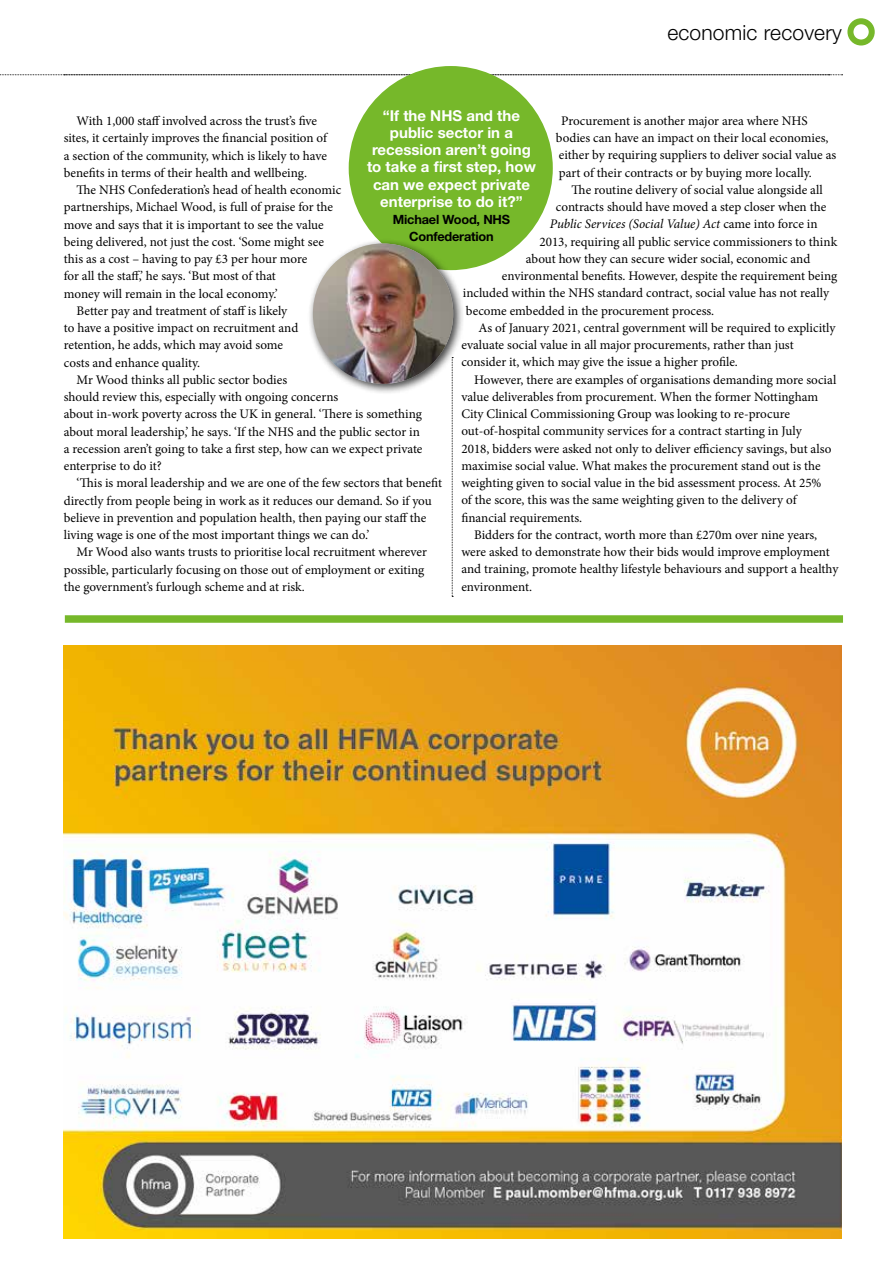
<style>
.page{position:relative;width:893px;height:1263px;background:#fff}
.page>*{position:absolute;margin:0;border:0;box-sizing:border-box;transform-origin:0 0}
.t1{font:300 21px "Helvetica Neue LT Pro";letter-spacing:.01em;color:#000}
.t2{font:700 15px/17.2px "Helvetica Neue LT Pro";color:#fff;text-align:center}
.t3{font:13.2px/17.2px "Minion Pro";color:#000}
.t4{font:italic 13.2px "Minion Pro";letter-spacing:-.005em;color:#000}
.t5{font:700 12.75px/17.2px "Helvetica Neue LT Pro";letter-spacing:-.015em;color:#000;text-align:center}
.s1{font-style:normal}
</style>
<div class="page">
<svg style="left:452px;top:395px;width:1px;height:202px"></svg>
<svg style="left:0;top:74px;width:843px;height:1px"></svg>
<div style="left:847px;top:18px;width:28px;height:28px;border:6px solid #76b82a;border-radius:50%"></div>
<img style="left:63px;top:645px;width:779px;height:594px">
<div style="left:65px;top:615px;width:778px;height:8px;background:#76b82a"></div>
<div style="left:349px;top:66px;width:204px;height:204px;background:#76b82a;border-radius:50%"></div>
<div style="left:308px;top:238px;width:156px;height:157px;background:#000;opacity:.75"></div>
<img style="left:313px;top:243px;width:140px;height:141px;border-radius:70px">
<h1 class="t1" style="left:667px;top:19px;width:176px">economic recovery</h1>
<p class="t2" style="left:367px;top:106px;width:170px">“If the NHS and the public sector in a recession aren’t going to take a first step, how can we expect private enterprise to do it?”</p>
<p class="t5" style="left:393px;top:211px;width:119px">Michael Wood, NHS<br>Confederation</p>
<p class="t3" style="left:556px;top:112px;width:282px;text-indent:5px">Procurement is another major area where NHS bodies can have an impact on their local economies, either by requiring suppliers to deliver social value as part of their contracts or by buying more locally.</p>
<p class="t3" style="left:572px;top:181px;width:253px">The routine delivery of social value alongside all</p>
<p class="t3" style="left:556px;top:198px;width:272px">contracts should have moved a step closer when the</p>
<p class="t4" style="left:550px;top:215px;width:269px">Public Services (Social Value) Act <span class="s1">came into force in</span></p>
<p class="t3" style="left:539px;top:233px;width:299px">2013, requiring all public service commissioners to think</p>
<p class="t3" style="left:526px;top:250px;width:286px">about how they can secure wider social, economic and</p>
<p class="t3" style="left:502px;top:267px;width:337px">environmental benefits. However, despite the requirement being</p>
<p class="t3" style="left:463px;top:285px;width:368px">included within the NHS standard contract, social value has not really</p>
<p class="t3" style="left:466px;top:302px;width:250px">become embedded in the procurement process.</p>
<p class="t3" style="left:479px;top:319px;width:358px">As of January 2021, central government will be required to explicitly</p>
<p class="t3" style="left:461px;top:336px;width:334px">evaluate social value in all major procurements, rather than just</p>
<p class="t3" style="left:461px;top:354px;width:278px">consider it, which may give the issue a higher profile.</p>
<p class="t3" style="left:474px;top:371px;width:364px">However, there are examples of organisations demanding more social</p>
<p class="t3" style="left:461px;top:388px;width:358px">value deliverables from procurement. When the former Nottingham</p>
<p class="t3" style="left:461px;top:405px;width:330px">City Clinical Commissioning Group was looking to re-procure</p>
<p class="t3" style="left:461px;top:423px;width:342px">out-of-hospital community services for a contract starting in July</p>
<p class="t3" style="left:461px;top:440px;width:371px">2018, bidders were asked not only to deliver efficiency savings, but also</p>
<p class="t3" style="left:461px;top:457px;width:361px">maximise social value. What makes the procurement stand out is the</p>
<p class="t3" style="left:461px;top:474px;width:362px">weighting given to social value in the bid assessment process. At 25%</p>
<p class="t3" style="left:461px;top:492px;width:337px">of the score, this was the same weighting given to the delivery of</p>
<p class="t3" style="left:461px;top:509px;width:122px">financial requirements.</p>
<p class="t3" style="left:474px;top:526px;width:345px">Bidders for the contract, worth more than £270m over nine years,</p>
<p class="t3" style="left:461px;top:543px;width:370px">were asked to demonstrate how their bids would improve employment</p>
<p class="t3" style="left:461px;top:561px;width:378px">and training, promote healthy lifestyle behaviours and support a healthy</p>
<p class="t3" style="left:461px;top:578px;width:72px">environment.</p>
<p class="t3" style="left:64px;top:112px;width:265px;text-indent:13px">With 1,000 staff involved across the trust’s five sites, it certainly improves the financial position of a section of the community, which is likely to have benefits in terms of their health and wellbeing.</p>
<p class="t3" style="left:77px;top:181px;width:266px">The NHS Confederation’s head of health economic</p>
<p class="t3" style="left:64px;top:199px;width:271px">partnerships, Michael Wood, is full of praise for the</p>
<p class="t3" style="left:64px;top:216px;width:261px">move and says that it is important to see the value</p>
<p class="t3" style="left:64px;top:233px;width:262px">being delivered, not just the cost. ‘Some might see</p>
<p class="t3" style="left:64px;top:250px;width:245px">this as a cost – having to pay £3 per hour more</p>
<p class="t3" style="left:64px;top:268px;width:214px">for all the staff,’ he says. ‘But most of that</p>
<p class="t3" style="left:64px;top:285px;width:215px">money will remain in the local economy.’</p>
<p class="t3" style="left:77px;top:302px;width:212px">Better pay and treatment of staff is likely</p>
<p class="t3" style="left:64px;top:319px;width:236px">to have a positive impact on recruitment and</p>
<p class="t3" style="left:64px;top:336px;width:221px">retention, he adds, which may avoid some</p>
<p class="t3" style="left:64px;top:354px;width:138px">costs and enhance quality.</p>
<p class="t3" style="left:77px;top:371px;width:212px">Mr Wood thinks all public sector bodies</p>
<p class="t3" style="left:64px;top:388px;width:276px">should review this, especially with ongoing concerns</p>
<p class="t3" style="left:64px;top:405px;width:360px">about in-work poverty across the UK in general. ‘There is something</p>
<p class="t3" style="left:64px;top:423px;width:358px">about moral leadership,’ he says. ‘If the NHS and the public sector in</p>
<p class="t3" style="left:64px;top:440px;width:360px">a recession aren’t going to take a first step, how can we expect private</p>
<p class="t3" style="left:64px;top:457px;width:100px">enterprise to do it?</p>
<p class="t3" style="left:77px;top:474px;width:367px">‘This is moral leadership and we are one of the few sectors that benefit</p>
<p class="t3" style="left:64px;top:492px;width:370px">directly from people being in work as it reduces our demand. So if you</p>
<p class="t3" style="left:64px;top:509px;width:364px">believe in prevention and population health, then paying our staff the</p>
<p class="t3" style="left:64px;top:526px;width:307px">living wage is one of the most important things we can do.’</p>
<p class="t3" style="left:77px;top:543px;width:352px">Mr Wood also wants trusts to prioritise local recruitment wherever</p>
<p class="t3" style="left:64px;top:561px;width:362px">possible, particularly focusing on those out of employment or exiting</p>
<p class="t3" style="left:64px;top:578px;width:242px">the government’s furlough scheme and at risk.</p>
</div>
